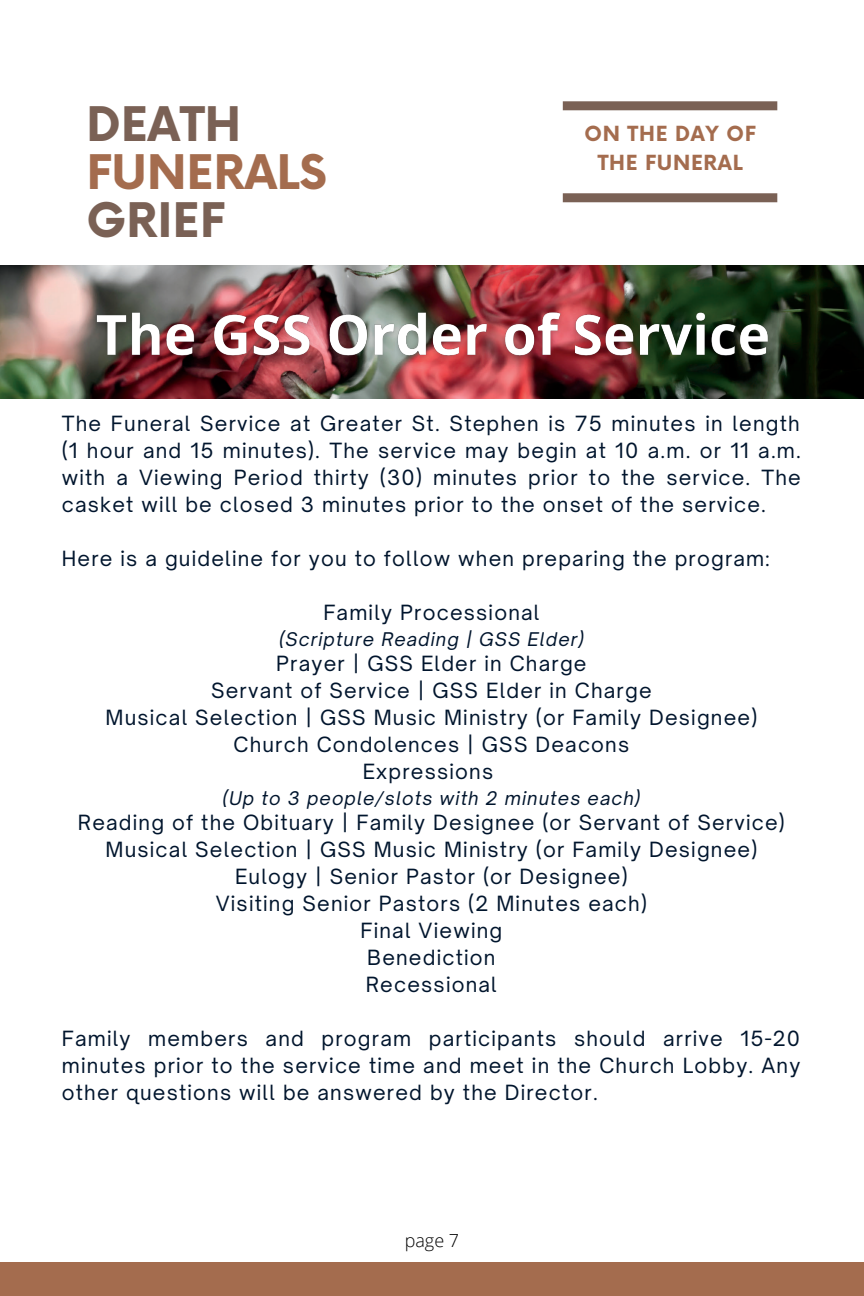
<style>
.page{position:relative;width:864px;height:1296px;background:#fff}
.page>*{position:absolute;margin:0;border:0;box-sizing:border-box;transform-origin:0 0}
.t1{font:700 46.4px "Now";color:#7a6155}
.t2{font:700 46.4px "Now";color:#a46c4e}
.t3{font:700 20.4px/28.4px "Now";letter-spacing:.035em;color:#a46c4e;text-align:center}
.t4{font:20px/27px "Open Sauce One";letter-spacing:.06em;color:#00152d;text-align:justify}
.t5{font:italic 18px "Open Sauce One";letter-spacing:.06em;color:#00152d}
.t6{font:300 18px "Open Sans";color:#000}
</style>
<div class="page">
<img style="left:0;top:265px;width:864px;height:134px">
<div style="left:0;top:1262px;width:864px;height:34px;background:#a46c4e"></div>
<div style="left:563px;top:101px;width:214px;height:9px;background:#7a6155"></div>
<div style="left:563px;top:193px;width:214px;height:9px;background:#7a6155"></div>
<img style="left:87px;top:288px;width:692px;height:96px">
<p class="t1" style="left:86px;top:99px;width:156px">DEATH</p>
<p class="t2" style="left:86px;top:147px;width:242px">FUNERALS</p>
<p class="t1" style="left:86px;top:195px;width:140px">GRIEF</p>
<p class="t3" style="left:585px;top:121px;width:173px">ON THE DAY OF<br>THE FUNERAL</p>
<p class="t4" style="left:62px;top:410px;width:741px">The Funeral Service at Greater St. Stephen is 75 minutes in length (1 hour and 15 minutes). The service may begin at 10 a.m. or 11 a.m. with a Viewing Period thirty (30) minutes prior to the service. The casket will be closed 3 minutes prior to the onset of the service.</p>
<p class="t4" style="left:62px;top:545px;width:709px">Here is a guideline for you to follow when preparing the program:</p>
<p class="t4" style="left:323px;top:599px;width:218px">Family Processional</p>
<p class="t5" style="left:279px;top:628px;width:306px">(Scripture Reading | GSS Elder)</p>
<p class="t4" style="left:276px;top:650px;width:312px">Prayer | GSS Elder in Charge</p>
<p class="t4" style="left:211px;top:677px;width:442px">Servant of Service | GSS Elder in Charge</p>
<p class="t4" style="left:105px;top:704px;width:653px">Musical Selection | GSS Music Ministry (or Family Designee)</p>
<p class="t4" style="left:234px;top:731px;width:397px">Church Condolences | GSS Deacons</p>
<p class="t4" style="left:363px;top:758px;width:132px">Expressions</p>
<p class="t5" style="left:223px;top:787px;width:419px">(Up to 3 people/slots with 2 minutes each)</p>
<p class="t4" style="left:78px;top:809px;width:708px">Reading of the Obituary | Family Designee (or Servant of Service)</p>
<p class="t4" style="left:105px;top:836px;width:653px">Musical Selection | GSS Music Ministry (or Family Designee)</p>
<p class="t4" style="left:235px;top:863px;width:394px">Eulogy | Senior Pastor (or Designee)</p>
<p class="t4" style="left:216px;top:890px;width:433px">Visiting Senior Pastors (2 Minutes each)</p>
<p class="t4" style="left:361px;top:917px;width:143px">Final Viewing</p>
<p class="t4" style="left:367px;top:944px;width:130px">Benediction</p>
<p class="t4" style="left:366px;top:971px;width:132px">Recessional</p>
<p class="t4" style="left:62px;top:1025px;width:740px">Family members and program participants should arrive 15-20 minutes prior to the service time and meet in the Church Lobby. Any other questions will be answered by the Director.</p>
<p class="t6" style="left:405px;top:1228px;width:56px">page 7</p>
</div>
